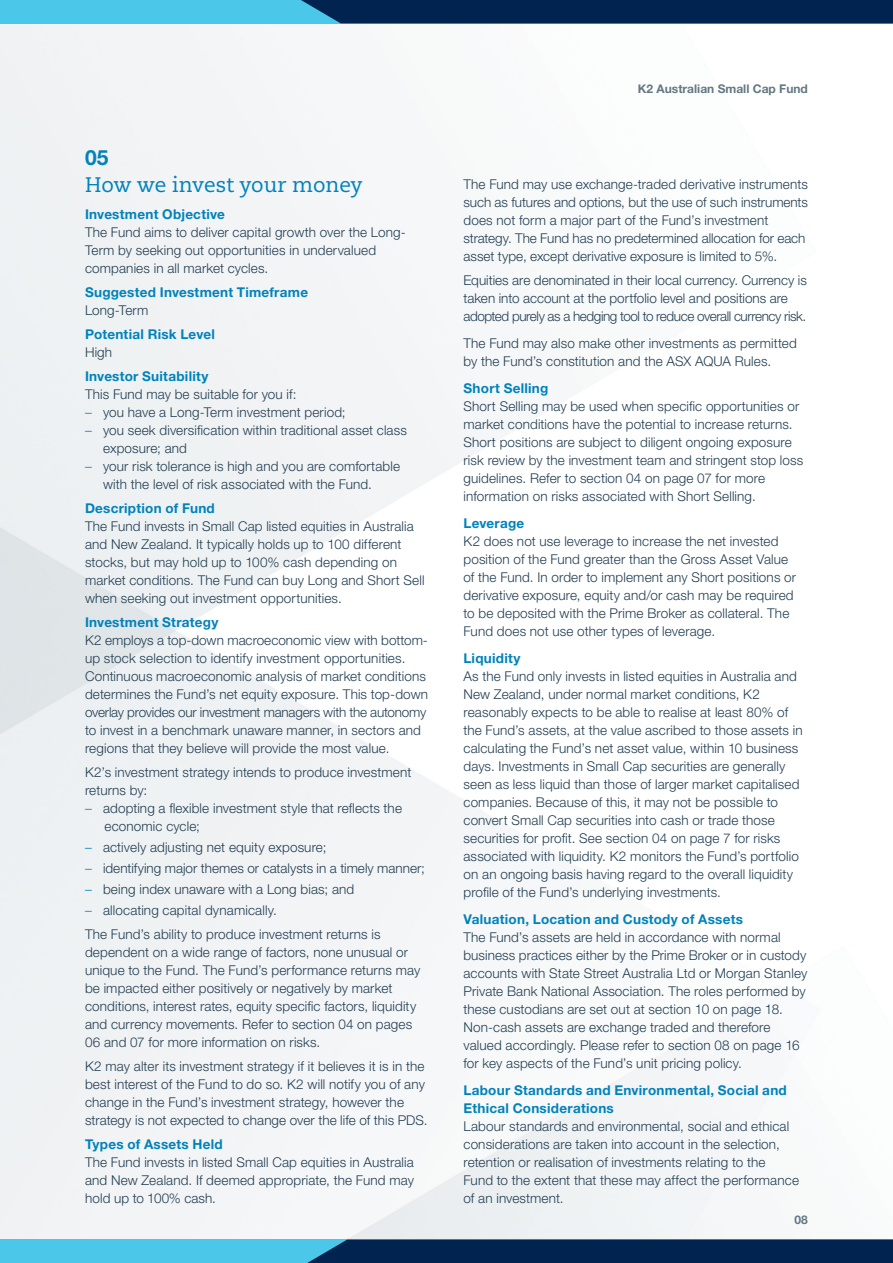
<style>
.page{position:relative;width:893px;height:1263px;background:#fff}
.page>*{position:absolute;margin:0;border:0;box-sizing:border-box;transform-origin:0 0}
.t1{font:21px "Caecilia LT Pro 55 Roman";color:#0082bb}
.t2{font:700 21px "Helvetica Neue LT Pro";color:#0082bb}
.t3{font:300 13.5px/18px "Helvetica Neue LT Pro";letter-spacing:.01em;color:#223e52}
.t4{font:700 13.5px/18px "Helvetica Neue LT Pro";letter-spacing:.02em;color:#0082bb}
.t5{font:700 12px "Helvetica Neue LT Pro";color:#647883}
.s1{color:#0082bb}
</style>
<div class="page">
<img style="left:0;top:23px;width:893px;height:1216px">
<div style="left:0;top:1239px;width:893px;height:24px;background:#4ac7e9"></div>
<svg style="left:307px;top:1239px;width:586px;height:24px"></svg>
<div style="left:0;top:0;width:893px;height:23px;background:#4ac7e9"></div>
<div style="left:301px;top:0;width:592px;height:23px;background:#00234f"></div>
<h1 class="t2" style="left:85px;top:145px;width:25px">05</h1>
<h1 class="t1" style="left:85px;top:171px;width:279px">How we invest your money</h1>
<p class="t4" style="left:85px;top:205px;width:141px">Investment Objective</p>
<p class="t3" style="left:85px;top:223px;width:322px">The Fund aims to deliver capital growth over the Long-<br>Term by seeking out opportunities in undervalued companies in all market cycles.</p>
<p class="t4" style="left:85px;top:283px;width:225px">Suggested Investment Timeframe</p>
<p class="t3" style="left:85px;top:301px;width:65px">Long-Term</p>
<p class="t4" style="left:85px;top:325px;width:131px">Potential Risk Level</p>
<p class="t3" style="left:85px;top:343px;width:29px">High</p>
<p class="t4" style="left:85px;top:367px;width:125px">Investor Suitability</p>
<p class="t3" style="left:85px;top:385px;width:213px">This Fund may be suitable for you if:</p>
<p class="t3" style="left:85px;top:403px;width:262px"><span class="s1">–</span> you have a Long-Term investment period;</p>
<p class="t3" style="left:103px;top:421px;width:305px;text-indent:-18px"><span class="s1">–</span> you seek diversification within traditional asset class exposure; and</p>
<p class="t3" style="left:103px;top:457px;width:299px;text-indent:-18px"><span class="s1">–</span> your risk tolerance is high and you are comfortable with the level of risk associated with the Fund.</p>
<p class="t4" style="left:85px;top:499px;width:131px">Description of Fund</p>
<p class="t3" style="left:85px;top:517px;width:341px">The Fund invests in Small Cap listed equities in Australia and New Zealand. It typically holds up to 100 different stocks, but may hold up to 100% cash depending on market conditions. The Fund can buy Long and Short Sell when seeking out investment opportunities.</p>
<p class="t4" style="left:85px;top:613px;width:135px">Investment Strategy</p>
<p class="t3" style="left:85px;top:631px;width:345px">K2 employs a top-down macroeconomic view with bottom&shy;up stock selection to identify investment opportunities.<br>Continuous macroeconomic analysis of market conditions determines the Fund’s net equity exposure. This top-down overlay provides our investment managers with the autonomy to invest in a benchmark unaware manner, in sectors and regions that they believe will provide the most value.</p>
<p class="t3" style="left:85px;top:763px;width:328px">K2’s investment strategy intends to produce investment returns by:</p>
<p class="t3" style="left:105px;top:799px;width:299px;text-indent:-19px"><span class="s1">–</span> adopting a flexible investment style that reflects the economic cycle;</p>
<p class="t3" style="left:85px;top:838px;width:243px"><span class="s1">–</span> actively adjusting net equity exposure;</p>
<p class="t3" style="left:85px;top:859px;width:341px"><span class="s1">–</span> identifying major themes or catalysts in a timely manner;</p>
<p class="t3" style="left:85px;top:880px;width:271px"><span class="s1">–</span> being index unaware with a Long bias; and</p>
<p class="t3" style="left:85px;top:898px;width:297px;line-height:24px"><span class="s1">–</span> allocating capital dynamically.<br>The Fund’s ability to produce investment returns is</p>
<p class="t3" style="left:85px;top:943px;width:337px">dependent on a wide range of factors, none unusual or unique to the Fund. The Fund’s performance returns may be impacted either positively or negatively by market conditions, interest rates, equity specific factors, liquidity and currency movements. Refer to section 04 on pages 06 and 07 for more information on risks.</p>
<p class="t3" style="left:85px;top:1057px;width:344px">K2 may alter its investment strategy if it believes it is in the best interest of the Fund to do so. K2 will notify you of any change in the Fund’s investment strategy, however the strategy is not expected to change over the life of this PDS.</p>
<p class="t4" style="left:85px;top:1135px;width:139px">Types of Assets Held</p>
<p class="t3" style="left:85px;top:1153px;width:330px;text-align:justify">The Fund invests in listed Small Cap equities in Australia and New Zealand. If deemed appropriate, the Fund may hold up to 100% cash.</p>
<p class="t5" style="left:638px;top:81px;width:171px">K2 Australian Small Cap Fund</p>
<p class="t3" style="left:463px;top:175px;width:346px">The Fund may use exchange-traded derivative instruments such as futures and options, but the use of such instruments does not form a major part of the Fund’s investment strategy. The Fund has no predetermined allocation for each asset type, except derivative exposure is limited to 5%.</p>
<p class="t3" style="left:463px;top:271px;width:345px">Equities are denominated in their local currency. Currency is taken into account at the portfolio level and positions are adopted purely as a hedging tool to reduce overall currency risk.</p>
<p class="t3" style="left:463px;top:334px;width:335px">The Fund may also make other investments as permitted by the Fund’s constitution and the ASX AQUA Rules.</p>
<p class="t4" style="left:463px;top:379px;width:86px">Short Selling</p>
<p class="t3" style="left:463px;top:397px;width:341px">Short Selling may be used when specific opportunities or market conditions have the potential to increase returns.<br>Short positions are subject to diligent ongoing exposure risk review by the investment team and stringent stop loss guidelines. Refer to section 04 on page 07 for more information on risks associated with Short Selling.</p>
<p class="t4" style="left:463px;top:514px;width:62px">Leverage</p>
<p class="t3" style="left:463px;top:532px;width:334px">K2 does not use leverage to increase the net invested position of the Fund greater than the Gross Asset Value of the Fund. In order to implement any Short positions or derivative exposure, equity and/or cash may be required to be deposited with the Prime Broker as collateral. The Fund does not use other types of leverage.</p>
<p class="t4" style="left:463px;top:649px;width:59px">Liquidity</p>
<p class="t3" style="left:463px;top:667px;width:341px">As the Fund only invests in listed equities in Australia and New Zealand, under normal market conditions, K2 reasonably expects to be able to realise at least 80% of the Fund’s assets, at the value ascribed to those assets in calculating the Fund’s net asset value, within 10 business days. Investments in Small Cap securities are generally seen as less liquid than those of larger market capitalised companies. Because of this, it may not be possible to convert Small Cap securities into cash or trade those securities for profit. See section 04 on page 7 for risks associated with liquidity. K2 monitors the Fund’s portfolio on an ongoing basis having regard to the overall liquidity profile of the Fund’s underlying investments.</p>
<p class="t4" style="left:463px;top:910px;width:281px">Valuation, Location and Custody of Assets</p>
<p class="t3" style="left:463px;top:928px;width:345px">The Fund’s assets are held in accordance with normal business practices either by the Prime Broker or in custody accounts with State Street Australia Ltd or Morgan Stanley Private Bank National Association. The roles performed by these custodians are set out at section 10 on page 18.<br>Non-cash assets are exchange traded and therefore valued accordingly. Please refer to section 08 on page 16 for key aspects of the Fund’s unit pricing policy.</p>
<p class="t4" style="left:463px;top:1081px;width:325px">Labour Standards and Environmental, Social and<br>Ethical Considerations</p>
<p class="t3" style="left:463px;top:1117px;width:337px">Labour standards and environmental, social and ethical considerations are taken into account in the selection, retention or realisation of investments relating to the<br>Fund to the extent that these may affect the performance of an investment.</p>
<p class="t5" style="left:795px;top:1212px;width:15px">08</p>
</div>
